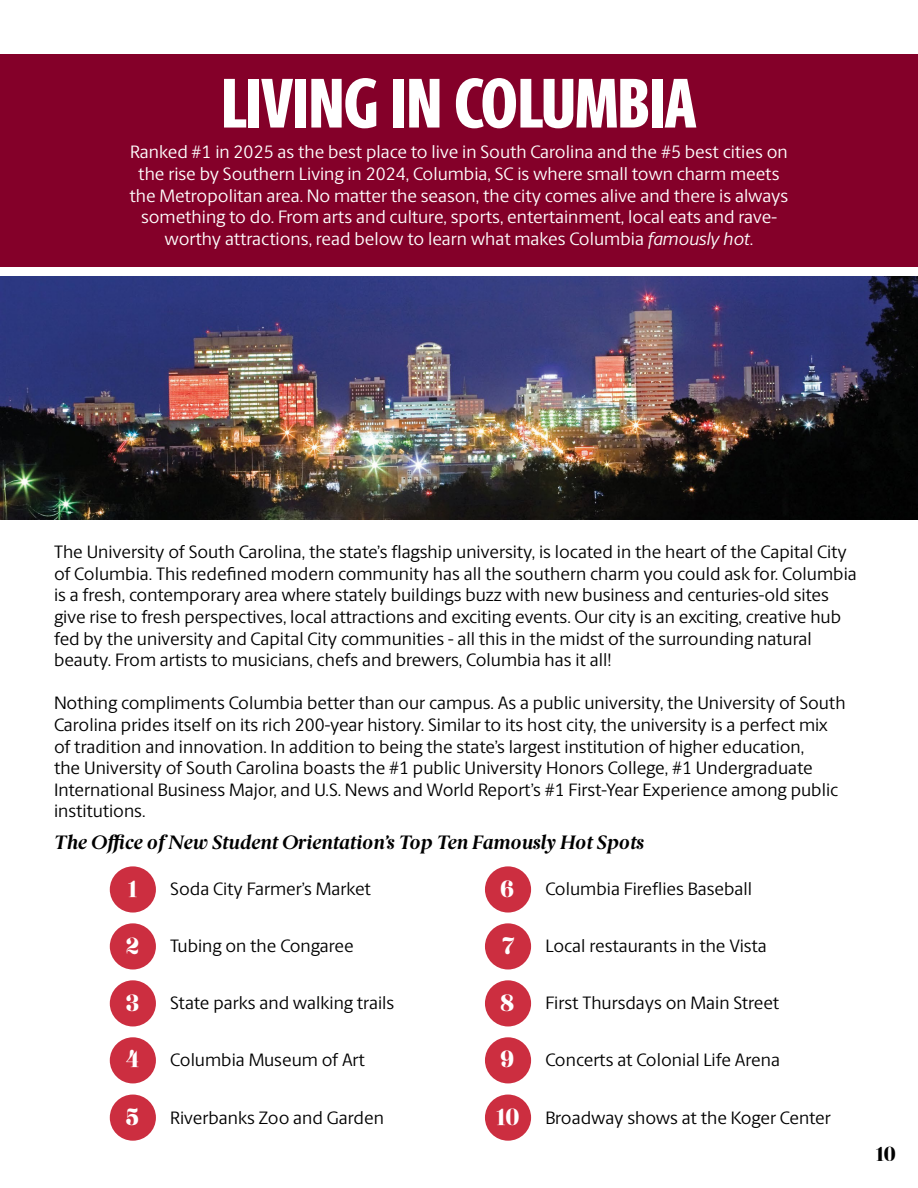
<style>
.page{position:relative;width:918px;height:1188px;background:#fff}
.page>*{position:absolute;margin:0;border:0;box-sizing:border-box;transform-origin:0 0}
.t1{font:800 70.5px "Berlingske Sans X Cn";letter-spacing:-.01em;color:#fff}
.t2{font:21px "Karlie Extras";color:#fff}
.t3{font:italic 700 19.5px "Berlingske Serif";color:#000}
.t4{font:18px/21.6px "Berlingske Sans";color:#000}
.t5{font:18px/21.6px "Berlingske Sans";color:#fff;text-align:center}
.t6{font:18px "Karlie Extras";color:#000}
.s1{font-style:italic}
.s2{font-family:"Karlie Extras";font-size:21px;color:#fff}
</style>
<div class="page">
<div style="left:0;top:54px;width:918px;height:212px;background:#840029"></div>
<img style="left:0;top:277px;width:918px;height:243px">
<div style="left:110px;top:866px;width:46px;height:47px;background:#cc2e40;border-radius:50%"></div>
<div style="left:110px;top:923px;width:46px;height:47px;background:#cc2e40;border-radius:50%"></div>
<div style="left:110px;top:980px;width:46px;height:46px;background:#cc2e40;border-radius:50%"></div>
<div style="left:110px;top:1037px;width:46px;height:46px;background:#cc2e40;border-radius:50%"></div>
<div style="left:110px;top:1095px;width:46px;height:46px;background:#cc2e40;border-radius:50%"></div>
<div style="left:485px;top:866px;width:46px;height:47px;background:#cc2e40;border-radius:50%"></div>
<div style="left:485px;top:923px;width:46px;height:47px;background:#cc2e40;border-radius:50%"></div>
<div style="left:485px;top:980px;width:46px;height:46px;background:#cc2e40;border-radius:50%"></div>
<div style="left:485px;top:1037px;width:46px;height:46px;background:#cc2e40;border-radius:50%"></div>
<div style="left:485px;top:1095px;width:46px;height:46px;background:#cc2e40;border-radius:50%"></div>
<h1 class="t1" style="left:221px;top:51px;width:477px">LIVING IN COLUMBIA</h1>
<p class="t5" style="left:130px;top:141px;width:660px">Ranked #1 in 2025 as the best place to live in South Carolina and the #5 best cities on the rise by Southern Living in 2024, Columbia, SC is where small town charm meets the Metropolitan area. No matter the season, the city comes alive and there is always something to do. From arts and culture, sports, entertainment, local eats and rave&shy;worthy attractions, read below to learn what makes Columbia <span class="s1">famously hot</span>.</p>
<p class="t4" style="left:54px;top:541px;width:804px">The University of South Carolina, the state’s flagship university, is located in the heart of the Capital City of Columbia. This redefined modern community has all the southern charm you could ask for. Columbia is a fresh, contemporary area where stately buildings buzz with new business and centuries-old sites give rise to fresh perspectives, local attractions and exciting events. Our city is an exciting, creative hub fed by the university and Capital City communities - all this in the midst of the surrounding natural beauty. From artists to musicians, chefs and brewers, Columbia has it all!</p>
<p class="t4" style="left:54px;top:692px;width:793px">Nothing compliments Columbia better than our campus. As a public university, the University of South Carolina prides itself on its rich 200-year history. Similar to its host city, the university is a perfect mix of tradition and innovation. In addition to being the state’s largest institution of higher education,<br>the University of South Carolina boasts the #1 public University Honors College, #1 Undergraduate International Business Major, and U.S. News and World Report’s #1 First-Year Experience among public institutions.</p>
<p class="t3" style="left:54px;top:828px;width:591px">The Office of New Student Orientation’s Top Ten Famously Hot Spots</p>
<p class="t2" style="left:128px;top:879px;width:11px">1</p>
<p class="t4" style="left:170px;top:878px;width:202px">Soda City Farmer’s Market</p>
<p class="t2" style="left:126px;top:936px;width:14px">2</p>
<p class="t4" style="left:170px;top:935px;width:185px">Tubing on the Congaree</p>
<p class="t2" style="left:126px;top:993px;width:14px">3</p>
<p class="t4" style="left:170px;top:992px;width:226px">State parks and walking trails</p>
<p class="t2" style="left:126px;top:1050px;width:14px">4</p>
<p class="t4" style="left:170px;top:1049px;width:196px">Columbia Museum of Art</p>
<p class="t2" style="left:126px;top:1107px;width:14px">5</p>
<p class="t4" style="left:170px;top:1106px;width:215px">Riverbanks Zoo and Garden</p>
<p class="t2" style="left:501px;top:879px;width:15px">6</p>
<p class="t4" style="left:545px;top:878px;width:208px">Columbia Fireflies Baseball</p>
<p class="t2" style="left:503px;top:936px;width:13px">7</p>
<p class="t4" style="left:545px;top:935px;width:223px">Local restaurants in the Vista</p>
<p class="t2" style="left:500px;top:993px;width:15px">8</p>
<p class="t4" style="left:545px;top:992px;width:235px">First Thursdays on Main Street</p>
<p class="t2" style="left:501px;top:1050px;width:15px">9</p>
<p class="t4" style="left:545px;top:1049px;width:236px">Concerts at Colonial Life Arena</p>
<p class="t4" style="left:496px;top:1106px;width:336px"><span class="s2">10</span> Broadway shows at the Koger Center</p>
<p class="t6" style="left:876px;top:1145px;width:22px">10</p>
</div>
